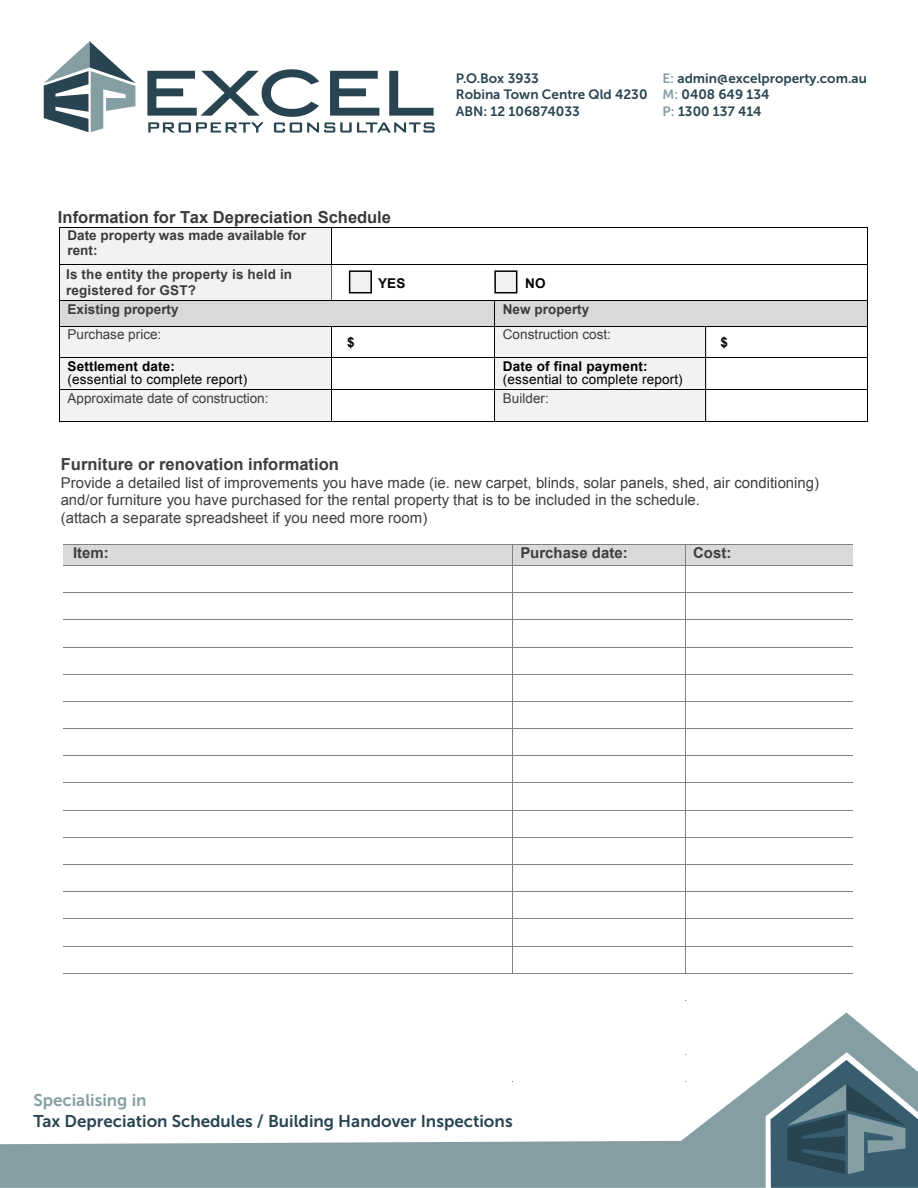
<style>
.page{position:relative;width:918px;height:1188px;background:#fff}
.page>*{position:absolute;margin:0;border:0;box-sizing:border-box;transform-origin:0 0}
.t1{font:16.95px "Museo Sans 700";color:#284451}
.t2{font:16.95px "Museo Sans 700";color:#859ea4}
.t3{font:700 16.5px "Arial";color:#3a3a3a}
.t4{font:700 16.5px "Arial";color:#3e3e3e}
.t5{font:15px/17.5px "Arial";color:#3e3e3e}
.t6{font:700 15px "Arial";color:#3e3e3e}
.t7{font:700 13.5px/15.5px "Arial";letter-spacing:.005em;color:#3c3c3c}
.t8{font:13.5px/16.5px "Museo Sans 700";color:#284451}
.t9{font:13.5px "Arial";letter-spacing:.005em;color:#3c3c3c}
.t10{font:13.5px "Arial";letter-spacing:.015em;color:#000}
.t11{font:700 13.5px "Arial";letter-spacing:.015em;color:#000}
.s1{color:#859ea4}
</style>
<div class="page">
<div style="left:60px;top:228px;width:271px;height:36px;background:#f2f2f2"></div>
<hr style="left:60px;top:227px;width:271px;height:1px;background:#000">
<hr style="left:332px;top:227px;width:535px;height:1px;background:#000">
<hr style="left:59px;top:228px;width:1px;height:36px;background:#000">
<hr style="left:331px;top:228px;width:1px;height:73px;background:#000">
<hr style="left:867px;top:228px;width:1px;height:36px;background:#000">
<div style="left:60px;top:264px;width:271px;height:37px;background:#f2f2f2"></div>
<hr style="left:60px;top:264px;width:271px;height:1px;background:#000">
<hr style="left:332px;top:264px;width:162px;height:1px;background:#000">
<hr style="left:495px;top:264px;width:372px;height:1px;background:#000">
<hr style="left:59px;top:264px;width:1px;height:37px;background:#000">
<hr style="left:867px;top:264px;width:1px;height:37px;background:#000">
<div style="left:60px;top:302px;width:434px;height:24px;background:#d9d9d9"></div>
<div style="left:495px;top:302px;width:372px;height:24px;background:#d9d9d9"></div>
<hr style="left:60px;top:301px;width:434px;height:1px;background:#000">
<hr style="left:495px;top:301px;width:372px;height:1px;background:#000">
<div style="left:60px;top:327px;width:271px;height:30px;background:#f2f2f2"></div>
<div style="left:495px;top:327px;width:211px;height:30px;background:#f2f2f2"></div>
<svg style="left:59px;top:301px;width:1px;height:26px"></svg>
<hr style="left:60px;top:326px;width:271px;height:1px;background:#000">
<hr style="left:332px;top:326px;width:162px;height:1px;background:#000">
<svg style="left:494px;top:301px;width:1px;height:26px"></svg>
<hr style="left:495px;top:326px;width:151px;height:1px;background:#000">
<hr style="left:646px;top:326px;width:221px;height:1px;background:#000">
<svg style="left:867px;top:301px;width:1px;height:26px"></svg>
<hr style="left:59px;top:327px;width:1px;height:30px;background:#000">
<hr style="left:331px;top:327px;width:1px;height:30px;background:#000">
<hr style="left:494px;top:327px;width:1px;height:30px;background:#000">
<hr style="left:867px;top:327px;width:1px;height:30px;background:#000">
<div style="left:60px;top:358px;width:271px;height:31px;background:#f2f2f2"></div>
<div style="left:495px;top:358px;width:211px;height:31px;background:#f2f2f2"></div>
<hr style="left:60px;top:357px;width:271px;height:1px;background:#000">
<hr style="left:332px;top:357px;width:162px;height:1px;background:#000">
<hr style="left:495px;top:357px;width:151px;height:1px;background:#000">
<hr style="left:646px;top:357px;width:221px;height:1px;background:#000">
<hr style="left:59px;top:358px;width:1px;height:31px;background:#000">
<hr style="left:331px;top:358px;width:1px;height:31px;background:#000">
<hr style="left:494px;top:358px;width:1px;height:31px;background:#000">
<hr style="left:867px;top:358px;width:1px;height:31px;background:#000">
<div style="left:60px;top:390px;width:271px;height:31px;background:#f2f2f2"></div>
<div style="left:495px;top:390px;width:211px;height:31px;background:#f2f2f2"></div>
<hr style="left:60px;top:389px;width:271px;height:1px;background:#000">
<hr style="left:332px;top:389px;width:162px;height:1px;background:#000">
<hr style="left:495px;top:389px;width:151px;height:1px;background:#000">
<hr style="left:646px;top:389px;width:221px;height:1px;background:#000">
<hr style="left:59px;top:390px;width:1px;height:31px;background:#000">
<hr style="left:60px;top:421px;width:271px;height:1px;background:#000">
<hr style="left:331px;top:390px;width:1px;height:31px;background:#000">
<hr style="left:332px;top:421px;width:162px;height:1px;background:#000">
<hr style="left:494px;top:390px;width:1px;height:31px;background:#000">
<hr style="left:495px;top:421px;width:151px;height:1px;background:#000">
<hr style="left:646px;top:421px;width:221px;height:1px;background:#000">
<hr style="left:867px;top:390px;width:1px;height:31px;background:#000">
<div style="left:64px;top:545px;width:448px;height:20px;background:#d9d9d9"></div>
<div style="left:513px;top:545px;width:172px;height:20px;background:#d9d9d9"></div>
<div style="left:685px;top:545px;width:167px;height:20px;background:#d9d9d9"></div>
<hr style="left:64px;top:544px;width:448px;height:1px;background:#808080">
<hr style="left:513px;top:544px;width:172px;height:1px;background:#808080">
<hr style="left:685px;top:544px;width:167px;height:1px;background:#808080">
<hr style="left:64px;top:565px;width:448px;height:1px;background:#808080">
<hr style="left:513px;top:565px;width:172px;height:1px;background:#808080">
<hr style="left:685px;top:565px;width:167px;height:1px;background:#808080">
<hr style="left:64px;top:592px;width:448px;height:1px;background:#808080">
<hr style="left:513px;top:592px;width:172px;height:1px;background:#808080">
<hr style="left:685px;top:592px;width:167px;height:1px;background:#808080">
<hr style="left:64px;top:619px;width:448px;height:1px;background:#808080">
<hr style="left:513px;top:619px;width:172px;height:1px;background:#808080">
<hr style="left:685px;top:619px;width:167px;height:1px;background:#808080">
<hr style="left:64px;top:647px;width:448px;height:1px;background:#808080">
<hr style="left:513px;top:647px;width:172px;height:1px;background:#808080">
<hr style="left:685px;top:647px;width:167px;height:1px;background:#808080">
<hr style="left:64px;top:674px;width:448px;height:1px;background:#808080">
<hr style="left:513px;top:674px;width:172px;height:1px;background:#808080">
<hr style="left:685px;top:674px;width:167px;height:1px;background:#808080">
<hr style="left:64px;top:701px;width:448px;height:1px;background:#808080">
<hr style="left:513px;top:701px;width:172px;height:1px;background:#808080">
<hr style="left:685px;top:701px;width:167px;height:1px;background:#808080">
<hr style="left:64px;top:728px;width:448px;height:1px;background:#808080">
<hr style="left:513px;top:728px;width:172px;height:1px;background:#808080">
<hr style="left:685px;top:728px;width:167px;height:1px;background:#808080">
<hr style="left:64px;top:755px;width:448px;height:1px;background:#808080">
<hr style="left:513px;top:755px;width:172px;height:1px;background:#808080">
<hr style="left:685px;top:755px;width:167px;height:1px;background:#808080">
<hr style="left:64px;top:782px;width:448px;height:1px;background:#808080">
<hr style="left:513px;top:782px;width:172px;height:1px;background:#808080">
<hr style="left:685px;top:782px;width:167px;height:1px;background:#808080">
<hr style="left:64px;top:810px;width:448px;height:1px;background:#808080">
<hr style="left:513px;top:810px;width:172px;height:1px;background:#808080">
<hr style="left:685px;top:810px;width:167px;height:1px;background:#808080">
<hr style="left:64px;top:837px;width:448px;height:1px;background:#808080">
<hr style="left:513px;top:837px;width:172px;height:1px;background:#808080">
<hr style="left:685px;top:837px;width:167px;height:1px;background:#808080">
<hr style="left:64px;top:864px;width:448px;height:1px;background:#808080">
<hr style="left:513px;top:864px;width:172px;height:1px;background:#808080">
<hr style="left:685px;top:864px;width:167px;height:1px;background:#808080">
<hr style="left:64px;top:891px;width:448px;height:1px;background:#808080">
<hr style="left:513px;top:891px;width:172px;height:1px;background:#808080">
<hr style="left:685px;top:891px;width:167px;height:1px;background:#808080">
<hr style="left:64px;top:918px;width:448px;height:1px;background:#808080">
<hr style="left:513px;top:918px;width:172px;height:1px;background:#808080">
<hr style="left:685px;top:918px;width:167px;height:1px;background:#808080">
<hr style="left:64px;top:946px;width:448px;height:1px;background:#808080">
<hr style="left:513px;top:946px;width:172px;height:1px;background:#808080">
<hr style="left:685px;top:946px;width:167px;height:1px;background:#808080">
<hr style="left:64px;top:973px;width:448px;height:1px;background:#808080">
<svg style="left:512px;top:544px;width:1px;height:430px"></svg>
<hr style="left:513px;top:973px;width:172px;height:1px;background:#808080">
<svg style="left:685px;top:545px;width:1px;height:428px"></svg>
<hr style="left:685px;top:973px;width:167px;height:1px;background:#808080">
<div style="left:349px;top:270px;width:23px;height:23px;background:#f2f2f2;border:2px solid #000"></div>
<div style="left:494px;top:270px;width:23px;height:23px;background:#f2f2f2;border:2px solid #000"></div>
<hr style="left:705px;top:326px;width:1px;height:95px;background:#000">
<svg style="left:0;top:1013px;width:918px;height:175px"></svg>
<svg style="left:44px;top:41px;width:91px;height:91px"></svg>
<svg style="left:147px;top:69px;width:288px;height:64px"></svg>
<p class="t3" style="left:58px;top:206px;width:335px">Information for Tax Depreciation Schedule</p>
<p class="t7" style="left:68px;top:228px;width:240px">Date property was made available for rent:</p>
<p class="t8" style="left:456px;top:70px;width:193px">P.O.Box 3933<br>Robina Town Centre Qld 4230<br>ABN: 12 106874033</p>
<p class="t8" style="left:663px;top:70px;width:206px"><span class="s1">E:</span> admin@excelproperty.com.au<br><span class="s1">M:</span> 0408 649 134<br><span class="s1">P:</span> 1300 137 414</p>
<p class="t7" style="left:66px;top:267px;width:228px;line-height:16.2px">Is the entity the property is held in registered for GST?</p>
<p class="t11" style="left:378px;top:274px;width:29px">YES</p>
<p class="t11" style="left:525px;top:274px;width:22px">NO</p>
<p class="t11" style="left:347px;top:333px;width:9px">$</p>
<p class="t11" style="left:721px;top:333px;width:9px">$</p>
<p class="t11" style="left:67px;top:357px;width:109px">Settlement date:</p>
<p class="t10" style="left:67px;top:371px;width:181px">(essential to complete report)</p>
<p class="t7" style="left:68px;top:302px;width:113px">Existing property</p>
<p class="t7" style="left:503px;top:302px;width:88px">New property</p>
<p class="t9" style="left:68px;top:326px;width:95px">Purchase price:</p>
<p class="t9" style="left:503px;top:326px;width:110px">Construction cost:</p>
<p class="t11" style="left:503px;top:357px;width:146px">Date of final payment:</p>
<p class="t10" style="left:503px;top:371px;width:181px">(essential to complete report)</p>
<p class="t9" style="left:68px;top:389px;width:203px">Approximate date of construction:</p>
<p class="t9" style="left:503px;top:389px;width:47px">Builder:</p>
<p class="t4" style="left:61px;top:453px;width:280px">Furniture or renovation information</p>
<p class="t5" style="left:61px;top:474px;width:760px">Provide a detailed list of improvements you have made (ie. new carpet, blinds, solar panels, shed, air conditioning) and/or furniture you have purchased for the rental property that is to be included in the schedule.<br>(attach a separate spreadsheet if you need more room)</p>
<p class="t6" style="left:73px;top:543px;width:37px">Item:</p>
<p class="t6" style="left:520px;top:543px;width:109px">Purchase date:</p>
<p class="t6" style="left:693px;top:543px;width:40px">Cost:</p>
<p class="t2" style="left:33px;top:1091px;width:115px">Specialising in</p>
<p class="t1" style="left:33px;top:1111px;width:481px">Tax Depreciation Schedules / Building Handover Inspections</p>
</div>
